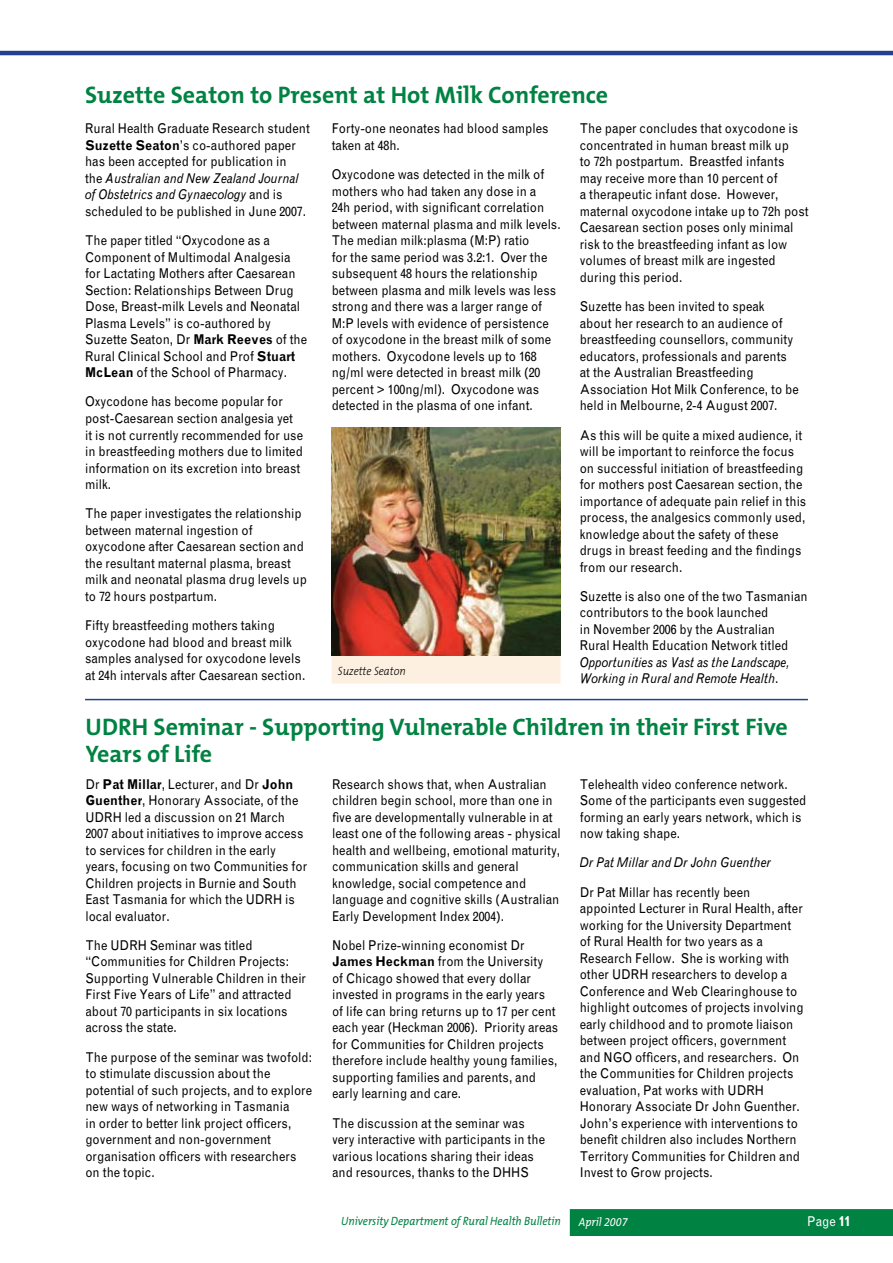
<style>
.page{position:relative;width:893px;height:1263px;background:#fff}
.page>*{position:absolute;margin:0;border:0;box-sizing:border-box;transform-origin:0 0}
.t1{font:700 24px/27px "The Mix B7";color:#008242}
.t2{font:13.5px/16.5px "Grotesque";color:#000;scale:.9 1}
.t3{font:italic 13.5px/16.5px "Grotesque";color:#000;scale:.9 1}
.t4{font:13.5px "Grotesque";color:#fff;scale:.9 1}
.t5{font:italic 12px "The Mix B5 Plain";color:#008242;scale:.9 1}
.t6{font:italic 300 12px "The Mix B3";color:#000;scale:.9 1}
.t7{font:italic 12px "The Mix B5 Plain";color:#fff;scale:.9 1}
.s1{font-weight:700}
.s2{font-style:italic}
.s3{font-style:normal}
</style>
<div class="page">
<div style="left:570px;top:1209px;width:323px;height:27px;background:#008242"></div>
<hr style="left:0;top:51px;width:893px;height:4px;background:#24408f">
<div style="left:332px;top:657px;width:228px;height:26px;background:#fef0e1"></div>
<img style="left:332px;top:427px;width:229px;height:229px">
<hr style="left:85px;top:699px;width:723px;height:1px;background:#24408f">
<h1 class="t1" style="left:85px;top:82px;width:525px">Suzette Seaton to Present at Hot Milk Conference</h1>
<p class="t2" style="left:85px;top:121px;width:251px">Rural Health Graduate Research student <span class="s1">Suzette Seaton</span>’s co-authored paper has been accepted for publication in<br>the <span class="s2">Australian and New Zealand Journal of Obstetrics and Gynaecology</span> and is scheduled to be published in June 2007.</p>
<p class="t2" style="left:85px;top:232px;width:248px">The paper titled “Oxycodone as a Component of Multimodal Analgesia for Lactating Mothers after Caesarean Section: Relationships Between Drug Dose, Breast-milk Levels and Neonatal Plasma Levels” is co-authored by Suzette Seaton, Dr <span class="s1">Mark Reeves</span> of the Rural Clinical School and Prof <span class="s1">Stuart McLean</span> of the School of Pharmacy.</p>
<p class="t2" style="left:85px;top:394px;width:244px">Oxycodone has become popular for post-Caesarean section analgesia yet it is not currently recommended for use in breastfeeding mothers due to limited information on its excretion into breast milk.</p>
<p class="t2" style="left:85px;top:505px;width:248px">The paper investigates the relationship between maternal ingestion of oxycodone after Caesarean section and the resultant maternal plasma, breast milk and neonatal plasma drug levels up to 72 hours postpartum.</p>
<p class="t2" style="left:85px;top:617px;width:246px">Fifty breastfeeding mothers taking oxycodone had blood and breast milk samples analysed for oxycodone levels at 24h intervals after Caesarean section.</p>
<p class="t2" style="left:580px;top:121px;width:256px">The paper concludes that oxycodone is concentrated in human breast milk up<br>to 72h postpartum. Breastfed infants may receive more than 10 percent of<br>a therapeutic infant dose. However, maternal oxycodone intake up to 72h post Caesarean section poses only minimal risk to the breastfeeding infant as low volumes of breast milk are ingested during this period.</p>
<p class="t2" style="left:580px;top:298px;width:245px">Suzette has been invited to speak about her research to an audience of breastfeeding counsellors, community educators, professionals and parents at the Australian Breastfeeding Association Hot Milk Conference, to be held in Melbourne, 2-4 August 2007.</p>
<p class="t2" style="left:580px;top:427px;width:253px">As this will be quite a mixed audience, it will be important to reinforce the focus on successful initiation of breastfeeding for mothers post Caesarean section, the importance of adequate pain relief in this process, the analgesics commonly used, knowledge about the safety of these drugs in breast feeding and the findings from our research.</p>
<p class="t2" style="left:580px;top:588px;width:255px">Suzette is also one of the two Tasmanian contributors to the book launched<br>in November 2006 by the Australian Rural Health Education Network titled</p>
<p class="t3" style="left:580px;top:654px;width:235px">Opportunities as Vast as the Landscape,<br>Working in Rural and Remote Health<span class="s3">.</span></p>
<p class="t2" style="left:332px;top:121px;width:243px">Forty-one neonates had blood samples taken at 48h.</p>
<p class="t2" style="left:332px;top:166px;width:256px">Oxycodone was detected in the milk of mothers who had taken any dose in a<br>24h period, with significant correlation between maternal plasma and milk levels.<br>The median milk:plasma (M:P) ratio<br>for the same period was 3.2:1. Over the subsequent 48 hours the relationship between plasma and milk levels was less strong and there was a larger range of M:P levels with evidence of persistence of oxycodone in the breast milk of some mothers. Oxycodone levels up to 168 ng/ml were detected in breast milk (20 percent &gt; 100ng/ml). Oxycodone was detected in the plasma of one infant.</p>
<p class="t6" style="left:338px;top:664px;width:77px">Suzette Seaton</p>
<h1 class="t1" style="left:85px;top:714px;width:704px">UDRH Seminar - Supporting Vulnerable Children in their First Five<br>Years of Life</h1>
<p class="t2" style="left:85px;top:776px;width:248px">Dr <span class="s1">Pat Millar</span>, Lecturer, and Dr <span class="s1">John Guenther</span>, Honorary Associate, of the UDRH led a discussion on 21 March 2007 about initiatives to improve access to services for children in the early years, focusing on two Communities for Children projects in Burnie and South East Tasmania for which the UDRH is local evaluator.</p>
<p class="t2" style="left:85px;top:937px;width:247px">The UDRH Seminar was titled “Communities for Children Projects:<br>Supporting Vulnerable Children in their First Five Years of Life” and attracted about 70 participants in six locations across the state.</p>
<p class="t2" style="left:85px;top:1049px;width:254px">The purpose of the seminar was twofold: to stimulate discussion about the potential of such projects, and to explore new ways of networking in Tasmania<br>in order to better link project officers, government and non-government organisation officers with researchers on the topic.</p>
<p class="t2" style="left:580px;top:776px;width:253px">Telehealth video conference network.<br>Some of the participants even suggested forming an early years network, which is now taking shape.</p>
<p class="t3" style="left:580px;top:854px;width:214px">Dr Pat Millar and Dr John Guenther</p>
<p class="t2" style="left:580px;top:884px;width:250px">Dr Pat Millar has recently been appointed Lecturer in Rural Health, after working for the University Department of Rural Health for two years as a Research Fellow. She is working with other UDRH researchers to develop a Conference and Web Clearinghouse to highlight outcomes of projects involving early childhood and to promote liaison between project officers, government and NGO officers, and researchers. On the Communities for Children projects evaluation, Pat works with UDRH Honorary Associate Dr John Guenther.<br>John’s experience with interventions to benefit children also includes Northern Territory Communities for Children and Invest to Grow projects.</p>
<p class="t2" style="left:332px;top:776px;width:256px">Research shows that, when Australian children begin school, more than one in five are developmentally vulnerable in at least one of the following areas - physical health and wellbeing, emotional maturity, communication skills and general knowledge, social competence and language and cognitive skills (Australian Early Development Index 2004).</p>
<p class="t2" style="left:332px;top:937px;width:253px">Nobel Prize-winning economist Dr <span class="s1">James Heckman</span> from the University<br>of Chicago showed that every dollar invested in programs in the early years of life can bring returns up to 17 per cent each year (Heckman 2006). Priority areas for Communities for Children projects therefore include healthy young families, supporting families and parents, and early learning and care.</p>
<p class="t2" style="left:332px;top:1115px;width:238px">The discussion at the seminar was very interactive with participants in the various locations sharing their ideas and resources, thanks to the DHHS</p>
<p class="t5" style="left:341px;top:1215px;width:246px">University Department of Rural Health Bulletin</p>
<p class="t7" style="left:579px;top:1215px;width:56px">April 2007</p>
<p class="t4" style="left:807px;top:1213px;width:49px">Page <span class="s1">11</span></p>
</div>
